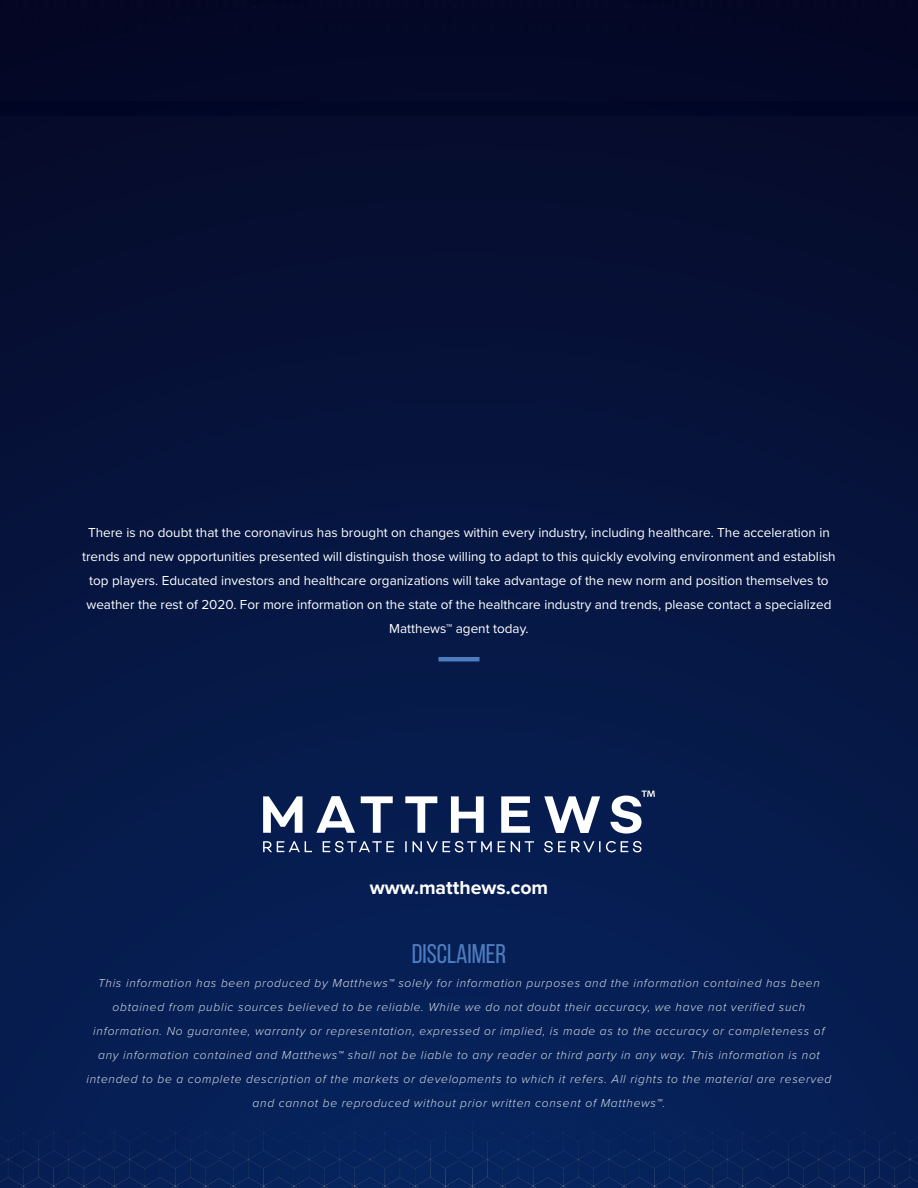
<style>
.page{position:relative;width:918px;height:1188px;background:#fff}
.page>*{position:absolute;margin:0;border:0;box-sizing:border-box;transform-origin:0 0}
.t1{font:27px "Bebas Neue";color:#4e7cbf}
.t2{font:700 19.5px "Proxima Nova";color:#fff}
.t3{font:13.5px/24px "Proxima Nova";color:#fff;text-align:center}
.t4{font:italic 300 12px/24px "Proxima Nova";letter-spacing:.06em;color:#fff;text-align:center}
</style>
<div class="page">
<div style="left:0;top:0;width:918px;height:1188px;background:linear-gradient(to bottom,#050826,#07245d)"></div>
<svg style="left:443px;top:0;width:3px;height:104px"></svg>
<svg style="left:433px;top:0;width:4px;height:104px"></svg>
<svg style="left:424px;top:0;width:3px;height:104px"></svg>
<svg style="left:414px;top:0;width:4px;height:104px"></svg>
<svg style="left:405px;top:0;width:3px;height:104px"></svg>
<svg style="left:395px;top:0;width:4px;height:104px"></svg>
<svg style="left:386px;top:0;width:3px;height:104px"></svg>
<svg style="left:376px;top:0;width:4px;height:104px"></svg>
<svg style="left:367px;top:0;width:3px;height:104px"></svg>
<svg style="left:357px;top:0;width:4px;height:104px"></svg>
<svg style="left:348px;top:0;width:3px;height:104px"></svg>
<svg style="left:338px;top:0;width:4px;height:104px"></svg>
<svg style="left:329px;top:0;width:3px;height:104px"></svg>
<svg style="left:319px;top:0;width:4px;height:104px"></svg>
<svg style="left:310px;top:0;width:3px;height:104px"></svg>
<svg style="left:300px;top:0;width:4px;height:104px"></svg>
<svg style="left:291px;top:0;width:3px;height:104px"></svg>
<svg style="left:281px;top:0;width:4px;height:104px"></svg>
<svg style="left:272px;top:0;width:3px;height:104px"></svg>
<svg style="left:262px;top:0;width:4px;height:104px"></svg>
<svg style="left:253px;top:0;width:3px;height:104px"></svg>
<svg style="left:243px;top:0;width:4px;height:104px"></svg>
<svg style="left:234px;top:0;width:3px;height:104px"></svg>
<svg style="left:3px;top:0;width:6px;height:104px"></svg>
<svg style="left:15px;top:0;width:4px;height:104px"></svg>
<svg style="left:25px;top:0;width:3px;height:104px"></svg>
<svg style="left:34px;top:0;width:4px;height:104px"></svg>
<svg style="left:44px;top:0;width:3px;height:104px"></svg>
<svg style="left:53px;top:0;width:4px;height:104px"></svg>
<svg style="left:63px;top:0;width:3px;height:104px"></svg>
<svg style="left:72px;top:0;width:4px;height:104px"></svg>
<svg style="left:82px;top:0;width:3px;height:104px"></svg>
<svg style="left:91px;top:0;width:4px;height:104px"></svg>
<svg style="left:101px;top:0;width:3px;height:104px"></svg>
<svg style="left:110px;top:0;width:4px;height:104px"></svg>
<svg style="left:120px;top:0;width:3px;height:104px"></svg>
<svg style="left:129px;top:0;width:4px;height:104px"></svg>
<svg style="left:139px;top:0;width:3px;height:104px"></svg>
<svg style="left:148px;top:0;width:4px;height:104px"></svg>
<svg style="left:158px;top:0;width:3px;height:104px"></svg>
<svg style="left:167px;top:0;width:4px;height:104px"></svg>
<svg style="left:177px;top:0;width:3px;height:104px"></svg>
<svg style="left:186px;top:0;width:4px;height:104px"></svg>
<svg style="left:196px;top:0;width:3px;height:104px"></svg>
<svg style="left:205px;top:0;width:4px;height:104px"></svg>
<svg style="left:215px;top:0;width:3px;height:104px"></svg>
<svg style="left:224px;top:0;width:4px;height:104px"></svg>
<svg style="left:452px;top:0;width:14px;height:104px"></svg>
<svg style="left:472px;top:0;width:3px;height:104px"></svg>
<svg style="left:481px;top:0;width:4px;height:104px"></svg>
<svg style="left:491px;top:0;width:3px;height:104px"></svg>
<svg style="left:500px;top:0;width:4px;height:104px"></svg>
<svg style="left:510px;top:0;width:3px;height:104px"></svg>
<svg style="left:519px;top:0;width:4px;height:104px"></svg>
<svg style="left:529px;top:0;width:3px;height:104px"></svg>
<svg style="left:538px;top:0;width:4px;height:104px"></svg>
<svg style="left:548px;top:0;width:3px;height:104px"></svg>
<svg style="left:557px;top:0;width:4px;height:104px"></svg>
<svg style="left:567px;top:0;width:3px;height:104px"></svg>
<svg style="left:576px;top:0;width:4px;height:104px"></svg>
<svg style="left:586px;top:0;width:3px;height:104px"></svg>
<svg style="left:595px;top:0;width:4px;height:104px"></svg>
<svg style="left:605px;top:0;width:3px;height:104px"></svg>
<svg style="left:614px;top:0;width:4px;height:104px"></svg>
<svg style="left:624px;top:0;width:3px;height:104px"></svg>
<svg style="left:633px;top:0;width:4px;height:104px"></svg>
<svg style="left:643px;top:0;width:3px;height:104px"></svg>
<svg style="left:652px;top:0;width:4px;height:104px"></svg>
<svg style="left:662px;top:0;width:3px;height:104px"></svg>
<svg style="left:671px;top:0;width:4px;height:104px"></svg>
<svg style="left:681px;top:0;width:3px;height:104px"></svg>
<svg style="left:909px;top:0;width:7px;height:104px"></svg>
<svg style="left:899px;top:0;width:4px;height:104px"></svg>
<svg style="left:890px;top:0;width:3px;height:104px"></svg>
<svg style="left:880px;top:0;width:4px;height:104px"></svg>
<svg style="left:871px;top:0;width:3px;height:104px"></svg>
<svg style="left:861px;top:0;width:4px;height:104px"></svg>
<svg style="left:852px;top:0;width:3px;height:104px"></svg>
<svg style="left:842px;top:0;width:4px;height:104px"></svg>
<svg style="left:833px;top:0;width:3px;height:104px"></svg>
<svg style="left:823px;top:0;width:4px;height:104px"></svg>
<svg style="left:814px;top:0;width:3px;height:104px"></svg>
<svg style="left:804px;top:0;width:4px;height:104px"></svg>
<svg style="left:795px;top:0;width:3px;height:104px"></svg>
<svg style="left:785px;top:0;width:4px;height:104px"></svg>
<svg style="left:776px;top:0;width:3px;height:104px"></svg>
<svg style="left:766px;top:0;width:4px;height:104px"></svg>
<svg style="left:757px;top:0;width:3px;height:104px"></svg>
<svg style="left:747px;top:0;width:4px;height:104px"></svg>
<svg style="left:738px;top:0;width:3px;height:104px"></svg>
<svg style="left:728px;top:0;width:4px;height:104px"></svg>
<svg style="left:719px;top:0;width:3px;height:104px"></svg>
<svg style="left:709px;top:0;width:4px;height:104px"></svg>
<svg style="left:700px;top:0;width:3px;height:104px"></svg>
<svg style="left:690px;top:0;width:4px;height:104px"></svg>
<div style="left:0;top:1117px;width:918px;height:71px;background:#062259"></div>
<svg style="left:263px;top:796px;width:378px;height:38px"></svg>
<svg style="left:263px;top:841px;width:379px;height:11px;background:#41527a"></svg>
<svg style="left:642px;top:791px;width:13px;height:6px"></svg>
<hr style="left:438px;top:657px;width:42px;height:4px;background:#4e7cbf">
<p class="t3" style="left:82px;top:520px;width:755px">There is no doubt that the coronavirus has brought on changes within every industry, including healthcare. The acceleration in trends and new opportunities presented will distinguish those willing to adapt to this quickly evolving environment and establish top players. Educated investors and healthcare organizations will take advantage of the new norm and position themselves to weather the rest of 2020. For more information on the state of the healthcare industry and trends, please contact a specialized Matthews™ agent today.</p>
<h2 class="t2" style="left:370px;top:873px;width:180px">www.matthews.com</h2>
<h1 class="t1" style="left:412px;top:939px;width:96px">DISCLAIMER</h1>
<p class="t4" style="left:87px;top:970px;width:746px">This information has been produced by Matthews™ solely for information purposes and the information contained has been obtained from public sources believed to be reliable. While we do not doubt their accuracy, we have not verified such information. No guarantee, warranty or representation, expressed or implied, is made as to the accuracy or completeness of any information contained and Matthews™ shall not be liable to any reader or third party in any way. This information is not intended to be a complete description of the markets or developments to which it refers. All rights to the material are reserved and cannot be reproduced without prior written consent of Matthews™.</p>
</div>
